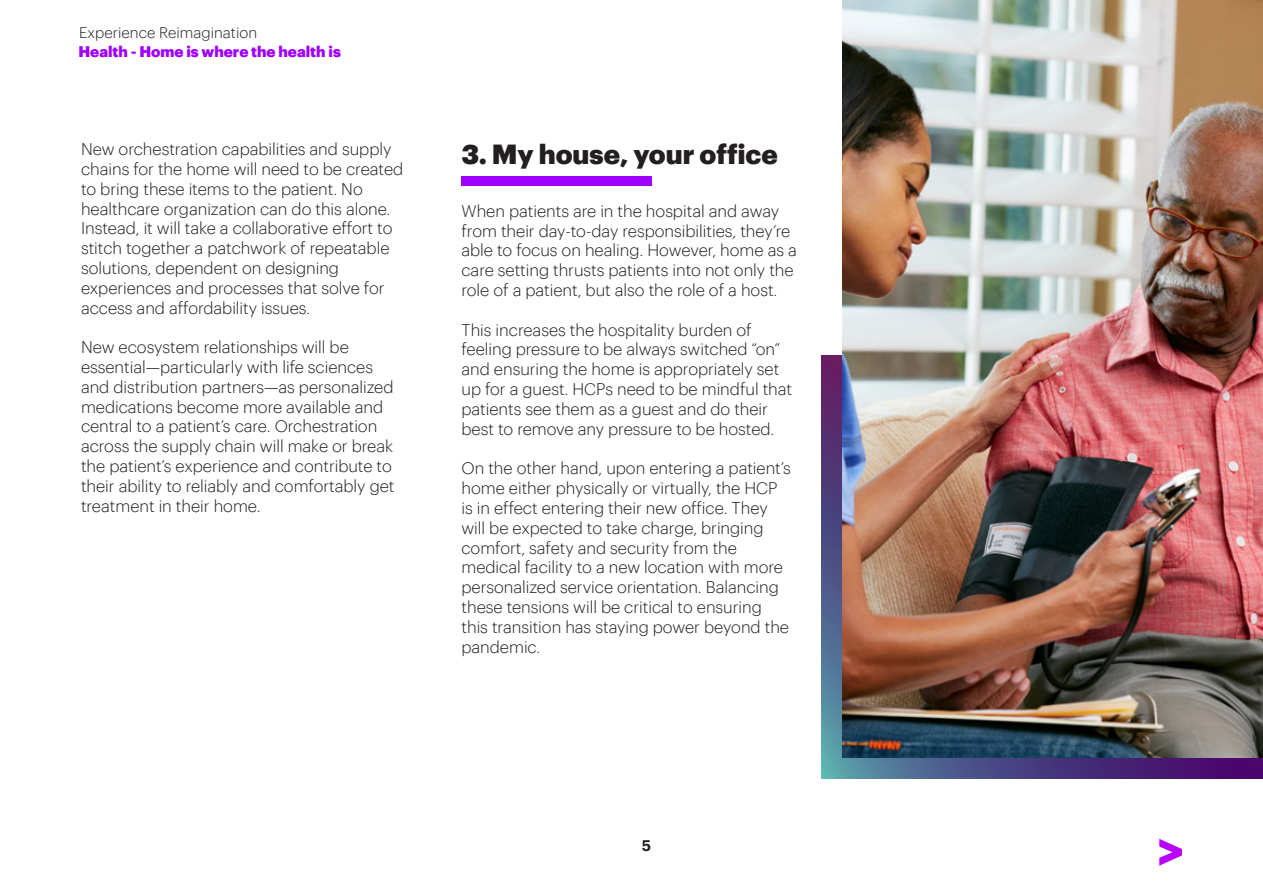
<style>
.page{position:relative;width:1263px;height:893px;background:#fff}
.page>*{position:absolute;margin:0;border:0;box-sizing:border-box;transform-origin:0 0}
.t1{font:900 27px "Graphik";color:#231f20}
.TextBody{font:300 16.5px/19.8px "Graphik";letter-spacing:-.005em;color:#231f20}
.t2{font:900 15px "Graphik";color:#a000ff}
.t3{font:300 15px "Graphik";color:#231f20}
.t4{font:600 15px "Graphik";color:#231f20}
</style>
<div class="page">
<svg style="left:1159px;top:839px;width:23px;height:27px"></svg>
<img style="left:822px;top:355px;width:441px;height:424px">
<img style="left:842px;top:0;width:421px;height:757px">
<div style="left:461px;top:176px;width:191px;height:9px;background:#a000ff"></div>
<p class="t3" style="left:79px;top:22px;width:180px">Experience Reimagination</p>
<p class="t2" style="left:78px;top:40px;width:264px">Health - Home is where the health is</p>
<p class="TextBody" style="left:81px;top:138px;width:324px">New orchestration capabilities and supply chains for the home will need to be created to bring these items to the patient. No healthcare organization can do this alone.<br>Instead, it will take a collaborative effort to stitch together a patchwork of repeatable solutions, dependent on designing experiences and processes that solve for access and affordability issues.</p>
<p class="TextBody" style="left:81px;top:336px;width:315px">New ecosystem relationships will be essential—particularly with life sciences and distribution partners—as personalized medications become more available and central to a patient’s care. Orchestration across the supply chain will make or break the patient’s experience and contribute to their ability to reliably and comfortably get treatment in their home.</p>
<h2 class="t1" style="left:461px;top:133px;width:318px">3. My house, your office</h2>
<p class="TextBody" style="left:461px;top:200px;width:337px">When patients are in the hospital and away from their day-to-day responsibilities, they’re able to focus on healing. However, home as a care setting thrusts patients into not only the role of a patient, but also the role of a host.</p>
<p class="TextBody" style="left:461px;top:319px;width:332px">This increases the hospitality burden of feeling pressure to be always switched “on” and ensuring the home is appropriately set up for a guest. HCPs need to be mindful that patients see them as a guest and do their best to remove any pressure to be hosted.</p>
<p class="TextBody" style="left:461px;top:457px;width:331px">On the other hand, upon entering a patient’s home either physically or virtually, the HCP is in effect entering their new office. They will be expected to take charge, bringing comfort, safety and security from the medical facility to a new location with more personalized service orientation. Balancing these tensions will be critical to ensuring this transition has staying power beyond the pandemic.</p>
<p class="t4" style="left:642px;top:834px;width:11px">5</p>
</div>
